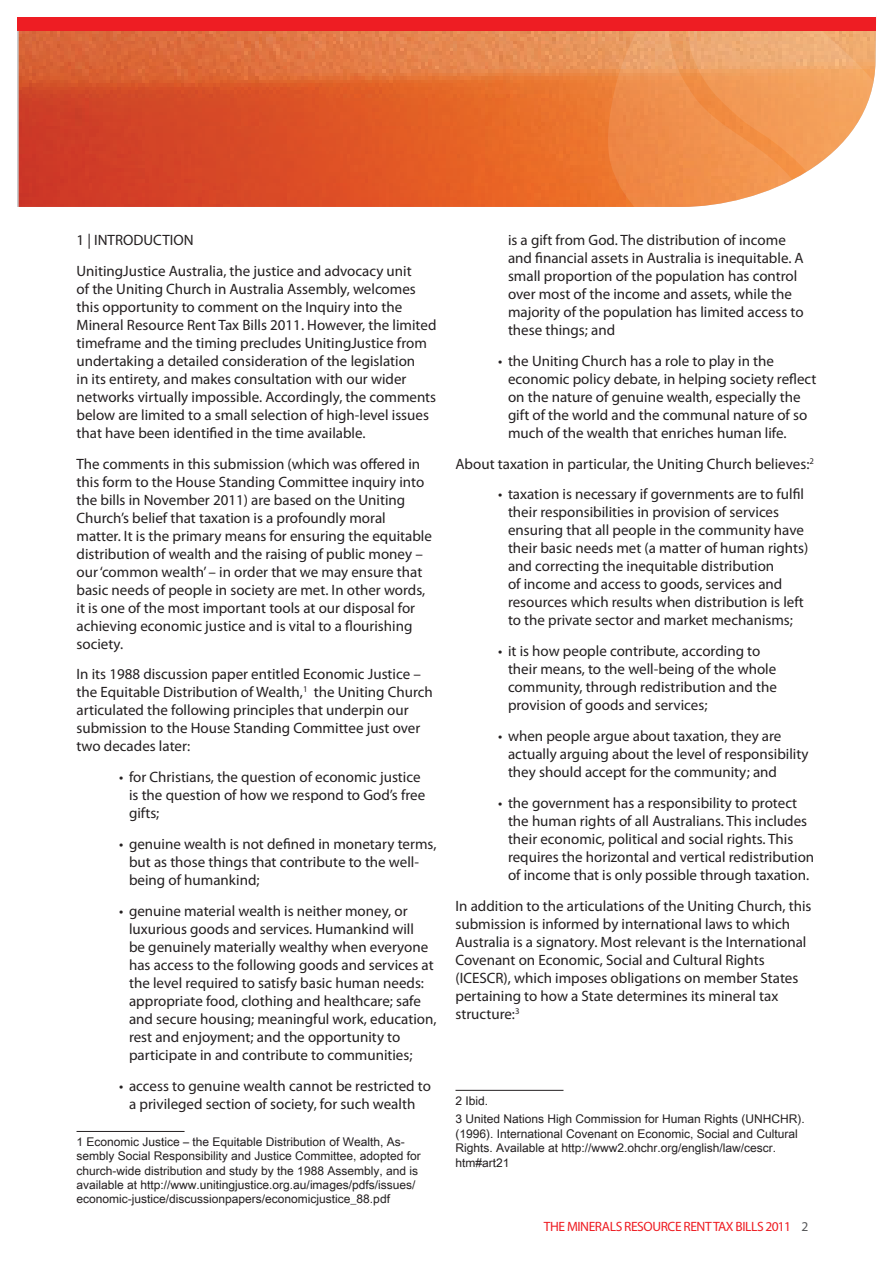
<style>
.page{position:relative;width:893px;height:1263px;background:#fff}
.page>*{position:absolute;margin:0;border:0;box-sizing:border-box;transform-origin:0 0}
.Text{font:15px/18px "Myriad Pro";color:#231f20}
.t1{font:13.5px "Myriad Pro";letter-spacing:-.03em;color:#ee1d23}
.t2{font:12px/14.4px "Arial Unicode MS";color:#231f20}
.s1{color:#57585a}
</style>
<div class="page">
<img style="left:19px;top:31px;width:587px;height:176px">
<svg style="left:606px;top:31px;width:72px;height:176px;background:#ed8e4d"></svg>
<svg style="left:678px;top:17px;width:199px;height:190px"></svg>
<div style="left:17px;top:17px;width:859px;height:14px;background:#ee1d23"></div>
<hr style="left:77px;top:1131px;width:108px;height:1px;background:#231f20">
<hr style="left:455px;top:1090px;width:108px;height:1px;background:#231f20">
<p class="Text" style="left:77px;top:231px;width:119px">1 | INTRODUCTION</p>
<p class="Text" style="left:77px;top:262px;width:361px">UnitingJustice Australia, the justice and advocacy unit<br>of the Uniting Church in Australia Assembly, welcomes this opportunity to comment on the Inquiry into the Mineral Resource Rent Tax Bills 2011. However, the limited timeframe and the timing precludes UnitingJustice from undertaking a detailed consideration of the legislation<br>in its entirety, and makes consultation with our wider networks virtually impossible. Accordingly, the comments below are limited to a small selection of high-level issues that have been identified in the time available.</p>
<p class="Text" style="left:77px;top:454px;width:357px">The comments in this submission (which was offered in this form to the House Standing Committee inquiry into the bills in November 2011) are based on the Uniting Church’s belief that taxation is a profoundly moral matter. It is the primary means for ensuring the equitable distribution of wealth and the raising of public money – our ‘common wealth’ – in order that we may ensure that basic needs of people in society are met. In other words, it is one of the most important tools at our disposal for achieving economic justice and is vital to a flourishing society.</p>
<p class="Text" style="left:77px;top:665px;width:358px">In its 1988 discussion paper entitled Economic Justice – the Equitable Distribution of Wealth,<sup>1</sup> the Uniting Church articulated the following principles that underpin our submission to the House Standing Committee just over two decades later:</p>
<p class="Text" style="left:129px;top:768px;width:298px;text-indent:-10px">• for Christians, the question of economic justice is the question of how we respond to God’s free gifts;</p>
<p class="Text" style="left:129px;top:835px;width:309px;text-indent:-10px">• genuine wealth is not defined in monetary terms, but as those things that contribute to the well&shy;being of humankind;</p>
<p class="Text" style="left:129px;top:901px;width:309px;text-indent:-10px">• genuine material wealth is neither money, or luxurious goods and services. Humankind will<br>be genuinely materially wealthy when everyone has access to the following goods and services at the level required to satisfy basic human needs: appropriate food, clothing and healthcare; safe and secure housing; meaningful work, education, rest and enjoyment; and the opportunity to participate in and contribute to communities;</p>
<p class="Text" style="left:119px;top:1076px;width:313px;text-align:center">• access to genuine wealth cannot be restricted to a privileged section of society, for such wealth</p>
<p class="t2" style="left:77px;top:1134px;width:346px">1 Economic Justice – the Equitable Distribution of Wealth, As&shy;sembly Social Responsibility and Justice Committee, adopted for church-wide distribution and study by the 1988 Assembly, and is available at http://www.unitingjustice.org.au/images/pdfs/issues/ economic-justice/discussionpapers/economicjustice_88.pdf</p>
<p class="Text" style="left:508px;top:231px;width:297px">is a gift from God. The distribution of income and financial assets in Australia is inequitable. A small proportion of the population has control over most of the income and assets, while the majority of the population has limited access to these things; and</p>
<p class="Text" style="left:508px;top:352px;width:310px;text-indent:-10px">• the Uniting Church has a role to play in the economic policy debate, in helping society reflect on the nature of genuine wealth, especially the gift of the world and the communal nature of so much of the wealth that enriches human life.</p>
<p class="Text" style="left:455px;top:454px;width:360px">About taxation in particular, the Uniting Church believes:<sup>2</sup></p>
<p class="Text" style="left:508px;top:485px;width:302px;text-indent:-10px">• taxation is necessary if governments are to fulfil their responsibilities in provision of services ensuring that all people in the community have their basic needs met (a matter of human rights) and correcting the inequitable distribution<br>of income and access to goods, services and resources which results when distribution is left to the private sector and market mechanisms;</p>
<p class="Text" style="left:508px;top:642px;width:270px;text-indent:-10px">• it is how people contribute, according to their means, to the well-being of the whole community, through redistribution and the provision of goods and services;</p>
<p class="Text" style="left:508px;top:727px;width:302px;text-indent:-10px">• when people argue about taxation, they are actually arguing about the level of responsibility they should accept for the community; and</p>
<p class="Text" style="left:508px;top:793px;width:308px;text-indent:-10px">• the government has a responsibility to protect the human rights of all Australians. This includes their economic, political and social rights. This requires the horizontal and vertical redistribution of income that is only possible through taxation.</p>
<p class="Text" style="left:455px;top:896px;width:358px">In addition to the articulations of the Uniting Church, this submission is informed by international laws to which Australia is a signatory. Most relevant is the International Covenant on Economic, Social and Cultural Rights (ICESCR), which imposes obligations on member States pertaining to how a State determines its mineral tax structure:<sup>3</sup></p>
<p class="t2" style="left:455px;top:1093px;width:34px">2 Ibid.</p>
<p class="t2" style="left:455px;top:1112px;width:351px">3 United Nations High Commission for Human Rights (UNHCHR). (1996). International Covenant on Economic, Social and Cultural Rights. Available at http://www2.ohchr.org/english/law/cescr. htm#art21</p>
<p class="t1" style="left:544px;top:1218px;width:266px">THE MINERALS RESOURCE RENT TAX BILLS 2011 <span class="s1">2</span></p>
</div>
